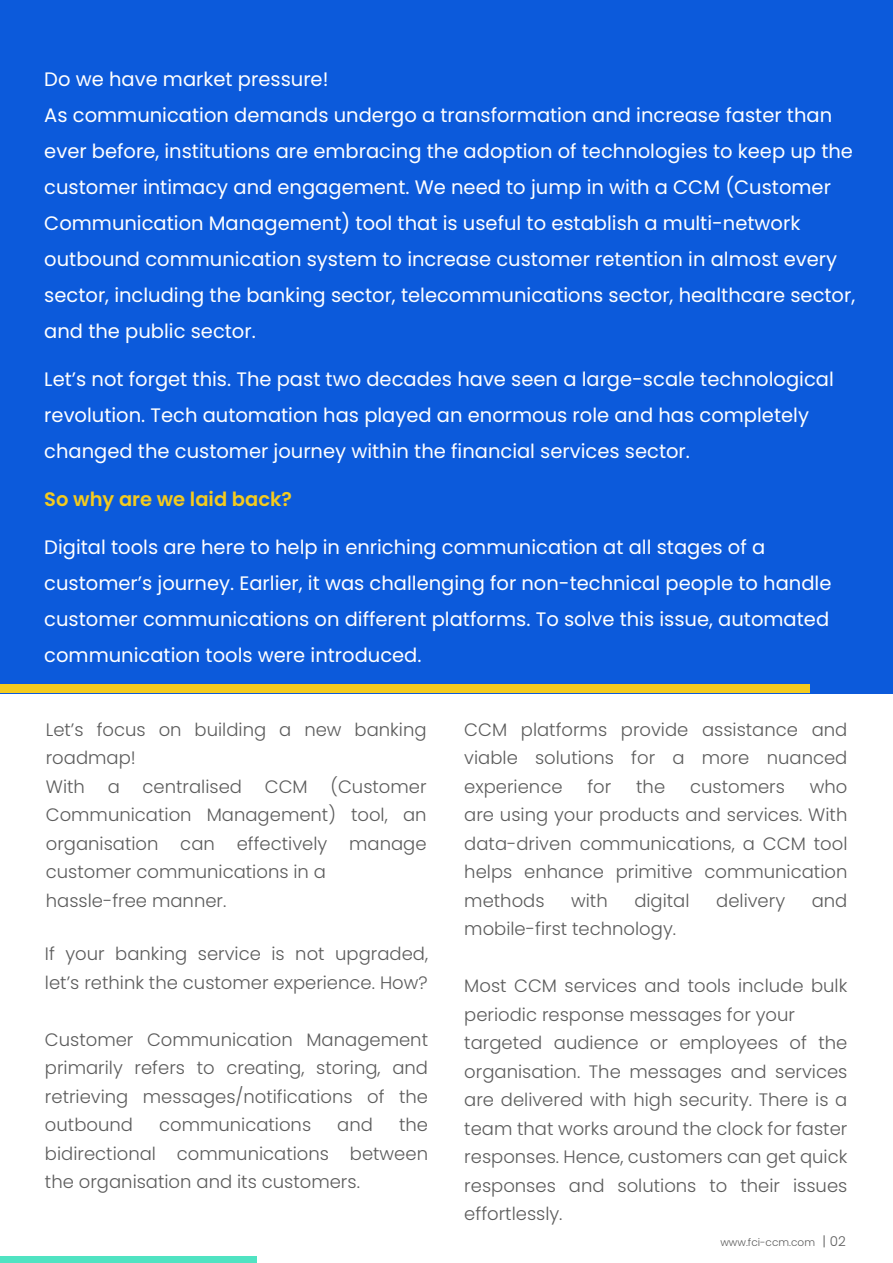
<style>
.page{position:relative;width:893px;height:1263px;background:#fff}
.page>*{position:absolute;margin:0;border:0;box-sizing:border-box;transform-origin:0 0}
.t1{font:19.5px/36px "Poppins";color:#fff}
.t2{font:600 19.5px "Poppins";color:#f4cb1e}
.t3{font:300 18px/28.5px "Poppins";color:#5c5c5c;text-align:justify}
.t4{font:300 10.5px "Poppins";color:#5c5c5c}
.s1{font-size:13.5px}
</style>
<div class="page">
<div style="left:0;top:0;width:893px;height:693px;background:#0c5adb"></div>
<div style="left:0;top:1255px;width:256px;height:7px;background:#50e3c2"></div>
<div style="left:0;top:684px;width:809px;height:9px;background:#f4cb1e"></div>
<p class="t1" style="left:44px;top:61px;width:812px">Do we have market pressure!<br>As communication demands undergo a transformation and increase faster than ever before, institutions are embracing the adoption of technologies to keep up the customer intimacy and engagement. We need to jump in with a CCM (Customer Communication Management) tool that is useful to establish a multi-network outbound communication system to increase customer retention in almost every sector, including the banking sector, telecommunications sector, healthcare sector, and the public sector.</p>
<p class="t1" style="left:44px;top:361px;width:791px">Let’s not forget this. The past two decades have seen a large-scale technological revolution. Tech automation has played an enormous role and has completely changed the customer journey within the financial services sector.</p>
<p class="t2" style="left:44px;top:488px;width:249px">So why are we laid back?</p>
<p class="t1" style="left:44px;top:529px;width:789px">Digital tools are here to help in enriching communication at all stages of a customer’s journey. Earlier, it was challenging for non-technical people to handle customer communications on different platforms. To solve this issue, automated communication tools were introduced.</p>
<p class="t3" style="left:46px;top:715px;width:382px;text-align:left">Let’s focus on building a new banking roadmap!<br>With</p>
<p class="t3" style="left:46px;top:772px;width:382px;text-align:left;text-indent:285px">(Customer<br>Communication Management) tool, an organisation can effectively manage customer communications in a hassle-free manner.</p>
<p class="t3" style="left:45px;top:940px;width:385px">If your banking service is not upgraded, let’s rethink the customer experience. How?</p>
<p class="t3" style="left:45px;top:1025px;width:385px">Customer Communication Management primarily refers to creating, storing, and retrieving messages/notifications of the outbound</p>
<p class="t3" style="left:108px;top:772px;width:14px">a</p>
<p class="t3" style="left:143px;top:772px;width:101px">centralised</p>
<p class="t3" style="left:265px;top:772px;width:44px">CCM</p>
<p class="t3" style="left:159px;top:1111px;width:154px">communications</p>
<p class="t3" style="left:337px;top:1111px;width:37px">and</p>
<p class="t3" style="left:45px;top:1111px;width:385px;text-indent:354px">the bidirectional communications between the organisation and its customers.</p>
<p class="t3" style="left:464px;top:715px;width:385px">CCM platforms provide assistance and viable solutions for a more nuanced experience</p>
<p class="t3" style="left:587px;top:772px;width:25px">for</p>
<p class="t3" style="left:636px;top:772px;width:30px">the</p>
<p class="t3" style="left:690px;top:772px;width:96px">customers</p>
<p class="t3" style="left:464px;top:772px;width:385px;text-indent:345px">who are using your products and services. With data-driven communications, a CCM tool helps enhance primitive communication methods</p>
<p class="t3" style="left:571px;top:886px;width:38px">with</p>
<p class="t3" style="left:634px;top:886px;width:57px">digital</p>
<p class="t3" style="left:716px;top:886px;width:70px">delivery</p>
<p class="t3" style="left:812px;top:886px;width:37px">and</p>
<p class="t3" style="left:464px;top:915px;width:213px">mobile-first technology.</p>
<p class="t3" style="left:464px;top:972px;width:385px;text-align:left">Most CCM services and tools include bulk periodic response messages for your targeted audience or employees of the organisation. The messages and services are delivered with high security. There is a team that works around the clock for faster responses. Hence, customers can get quick responses and solutions to their issues effortlessly.</p>
<p class="t4" style="left:720px;top:1236px;width:127px">www.fci-ccm.com <span class="s1">| 02</span></p>
</div>
